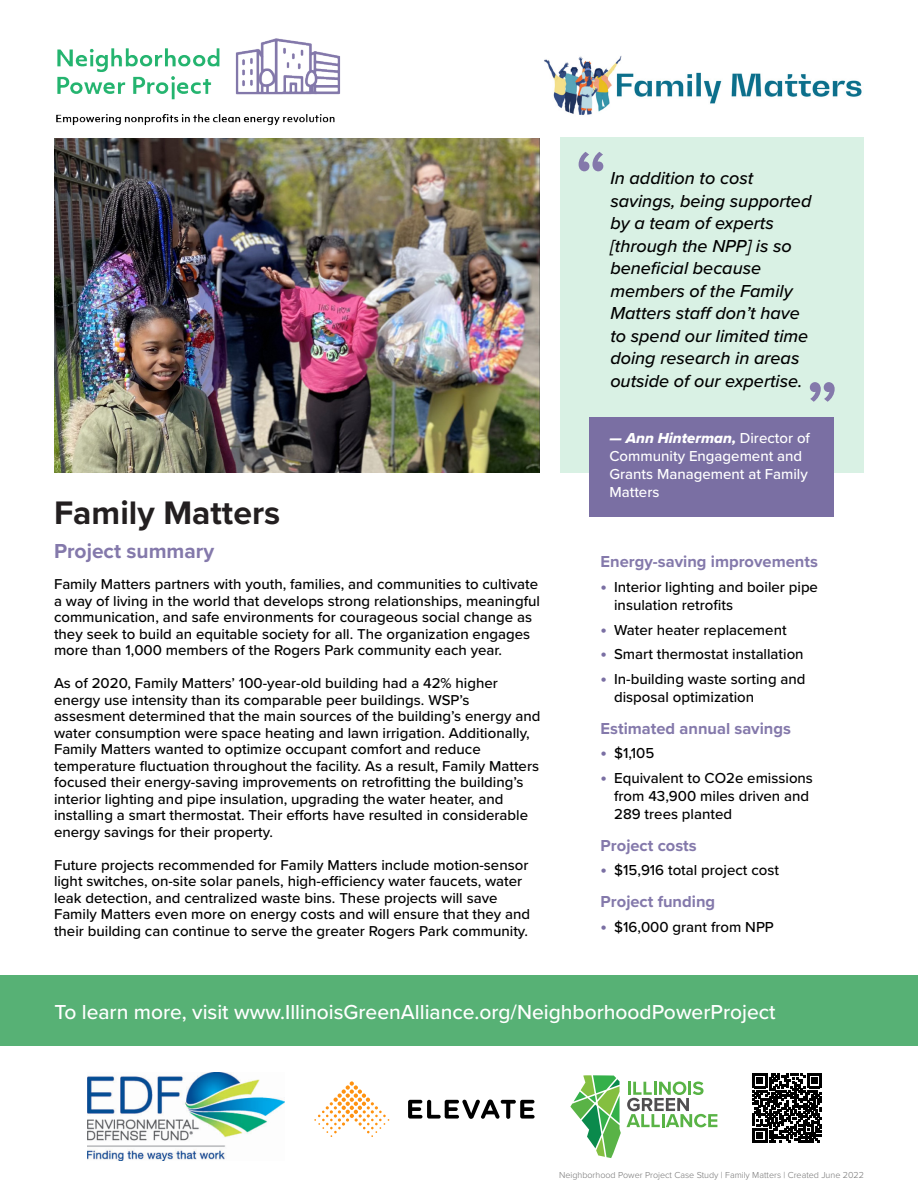
<style>
.page{position:relative;width:918px;height:1188px;background:#fff}
.page>*{position:absolute;margin:0;border:0;box-sizing:border-box;transform-origin:0 0}
.t1{font:600 75px "Proxima Nova";color:#8479ab}
.t2{font:700 33.75px "Proxima Nova";color:#231f20}
.t3{font:500 21px "Proxima Nova";color:#fff}
.t4{font:700 21px "Proxima Nova";color:#8479ab}
.t5{font:italic 500 18px "Proxima Nova";color:#000}
.t6{font:700 16.5px "Proxima Nova";color:#8479ab}
.t7{font:500 15px/18px "Proxima Nova";color:#000}
.t8{font:500 15px/18px "Proxima Nova";color:#fff}
.t9{font:15px "Proxima Nova Extrabld It";color:#fff}
.t10{font:500 14.85px/16.5px "Proxima Nova";color:#000}
.t11{font:300 9px "Proxima Nova";color:#737373}
.s1{font-family:"Proxima Nova";font-weight:500}
.s2{font-weight:700;font-size:18px;color:#7a6fa3}
</style>
<div class="page">
<div style="left:0;top:976px;width:918px;height:70px;background:#57b175"></div>
<img style="left:54px;top:138px;width:486px;height:334px">
<svg style="left:570px;top:1075px;width:147px;height:83px"></svg>
<img style="left:88px;top:1072px;width:196px;height:89px">
<svg style="left:408px;top:1100px;width:127px;height:19px"></svg>
<svg style="left:314px;top:1081px;width:75px;height:56px"></svg>
<img style="left:56px;top:38px;width:285px;height:87px">
<svg style="left:752px;top:1073px;width:70px;height:70px"></svg>
<div style="left:561px;top:137px;width:303px;height:336px;background:#d9f1e4"></div>
<div style="left:590px;top:417px;width:244px;height:99px;background:#7a6fa3"></div>
<img style="left:544px;top:56px;width:318px;height:59px">
<p class="t1" style="left:575px;top:122px;width:34px">“</p>
<p class="t5" style="left:610px;top:165px;width:144px">In addition to cost</p>
<p class="t5" style="left:610px;top:187px;width:203px">savings, being supported</p>
<p class="t5" style="left:610px;top:210px;width:165px">by a team of experts</p>
<p class="t5" style="left:610px;top:232px;width:183px">[through the NPP] is so</p>
<p class="t5" style="left:610px;top:255px;width:152px">beneficial because</p>
<p class="t5" style="left:610px;top:277px;width:184px">members of the Family</p>
<p class="t5" style="left:610px;top:300px;width:191px">Matters staff don’t have</p>
<p class="t5" style="left:610px;top:322px;width:200px">to spend our limited time</p>
<p class="t5" style="left:610px;top:345px;width:191px">doing research in areas</p>
<p class="t5" style="left:610px;top:367px;width:194px">outside of our expertise.</p>
<p class="t1" style="left:806px;top:352px;width:34px">”</p>
<p class="t2" style="left:54px;top:488px;width:228px">Family Matters</p>
<p class="t4" style="left:54px;top:535px;width:162px">Project summary</p>
<p class="t10" style="left:54px;top:575px;width:487px">Family Matters partners with youth, families, and communities to cultivate a way of living in the world that develops strong relationships, meaningful communication, and safe environments for courageous social change as they seek to build an equitable society for all. The organization engages more than 1,000 members of the Rogers Park community each year.</p>
<p class="t10" style="left:54px;top:674px;width:488px">As of 2020, Family Matters’ 100-year-old building had a 42% higher energy use intensity than its comparable peer buildings. WSP’s assesment determined that the main sources of the building’s energy and water consumption were space heating and lawn irrigation. Additionally, Family Matters wanted to optimize occupant comfort and reduce temperature fluctuation throughout the facility. As a result, Family Matters focused their energy-saving improvements on retrofitting the building’s interior lighting and pipe insulation, upgrading the water heater, and installing a smart thermostat. Their efforts have resulted in considerable energy savings for their property.</p>
<p class="t10" style="left:54px;top:856px;width:478px">Future projects recommended for Family Matters include motion-sensor light switches, on-site solar panels, high-efficiency water faucets, water leak detection, and centralized waste bins. These projects will save Family Matters even more on energy costs and will ensure that they and their building can continue to serve the greater Rogers Park community.</p>
<p class="t9" style="left:609px;top:427px;width:202px">— Ann Hinterman, <span class="s1">Director of</span></p>
<p class="t8" style="left:609px;top:447px;width:200px">Community Engagement and<br>Grants Management at Family<br>Matters</p>
<p class="t6" style="left:601px;top:549px;width:219px">Energy-saving improvements</p>
<p class="t7" style="left:614px;top:577px;width:205px;text-indent:-14px"><span class="s2">•</span> Interior lighting and boiler pipe insulation retrofits</p>
<p class="t7" style="left:601px;top:620px;width:188px"><span class="s2">•</span> Water heater replacement</p>
<p class="t7" style="left:601px;top:645px;width:205px"><span class="s2">•</span> Smart thermostat installation</p>
<p class="t7" style="left:614px;top:670px;width:193px;text-indent:-14px"><span class="s2">•</span> In-building waste sorting and disposal optimization</p>
<p class="t6" style="left:601px;top:716px;width:192px">Estimated annual savings</p>
<p class="t7" style="left:601px;top:744px;width:55px"><span class="s2">•</span> $1,105</p>
<p class="t7" style="left:614px;top:769px;width:200px;text-indent:-14px"><span class="s2">•</span> Equivalent to CO2e emissions from 43,900 miles driven and<br>289 trees planted</p>
<p class="t6" style="left:601px;top:833px;width:98px">Project costs</p>
<p class="t7" style="left:601px;top:861px;width:180px"><span class="s2">•</span> $15,916 total project cost</p>
<p class="t6" style="left:601px;top:889px;width:116px">Project funding</p>
<p class="t7" style="left:601px;top:917px;width:175px"><span class="s2">•</span> $16,000 grant from NPP</p>
<p class="t3" style="left:55px;top:996px;width:722px">To learn more, visit www.IllinoisGreenAlliance.org/NeighborhoodPowerProject</p>
<p class="t11" style="left:559px;top:1168px;width:306px">Neighborhood Power Project Case Study | Family Matters | Created June 2022</p>
</div>
